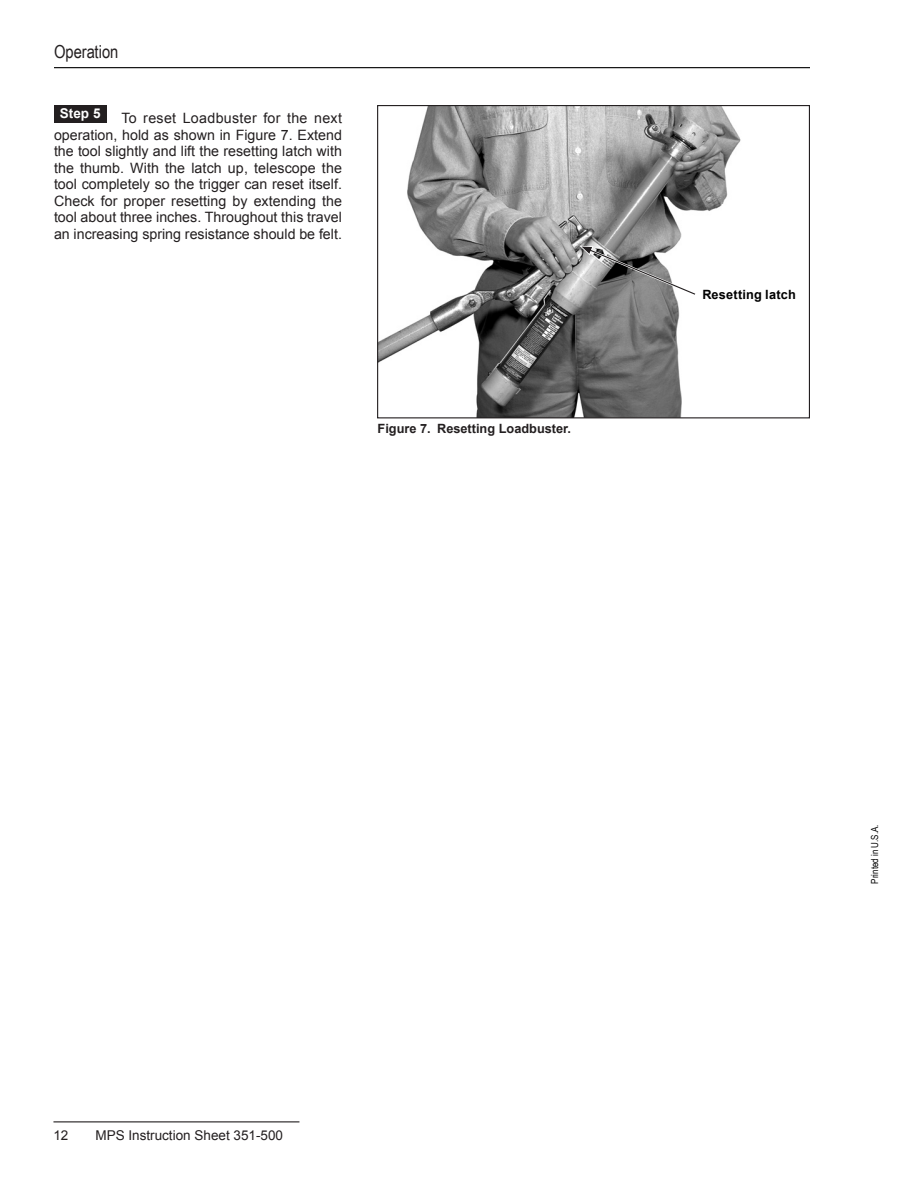
<style>
.page{position:relative;width:918px;height:1188px;background:#fff}
.page>*{position:absolute;margin:0;border:0;box-sizing:border-box;transform-origin:0 0}
.Odd_Section_Header{font:18px "Arial Narrow";color:#231f20}
.Step{font:14.25px/16.5px "Arial";color:#231f20;text-align:justify}
.Even_Footer{font:13.5px "Arial";color:#231f20}
.t1{font:700 13.5px "Arial";color:#fff}
.t2{font:700 12.75px "Arial";color:#231f20}
.Callout-B{font:700 12.75px "Arial";letter-spacing:.015em;color:#000}
.Body-Hang-Indent{font:9.75px "Arial Narrow";color:#000}
</style>
<div class="page">
<hr style="left:53px;top:1121px;width:246px;height:1px;background:#231f20">
<hr style="left:54px;top:67px;width:756px;height:1px;background:#000">
<div style="left:54px;top:105px;width:52px;height:18px;background:#231f20"></div>
<img style="left:379px;top:107px;width:362px;height:309px">
<div style="left:377px;top:105px;width:433px;height:313px;border:1px solid #231f20"></div>
<svg style="left:579px;top:246px;width:119px;height:51px"></svg>
<p class="Odd_Section_Header" style="left:54px;top:39px;width:66px">Operation</p>
<p class="t1" style="left:60px;top:104px;width:42px">Step 5</p>
<p class="Step" style="left:54px;top:110px;width:290px;text-indent:67px">To reset Loadbuster for the next operation, hold as shown in Figure 7. Extend the tool slightly and lift the resetting latch with the thumb. With the latch up, telescope the tool completely so the trigger can reset itself.<br>Check for proper resetting by extending the tool about three inches. Throughout this travel an increasing spring resistance should be felt.</p>
<p class="t2" style="left:378px;top:420px;width:195px">Figure 7. Resetting Loadbuster.</p>
<p class="Callout-B" style="left:702px;top:286px;width:95px">Resetting latch</p>
<p class="Even_Footer" style="left:53px;top:1127px;width:17px">12</p>
<p class="Even_Footer" style="left:95px;top:1127px;width:189px">MPS Instruction Sheet 351-500</p>
<p class="Body-Hang-Indent" style="left:868px;top:884px;width:61px;rotate:-90deg">Printed in U.S.A.</p>
</div>
